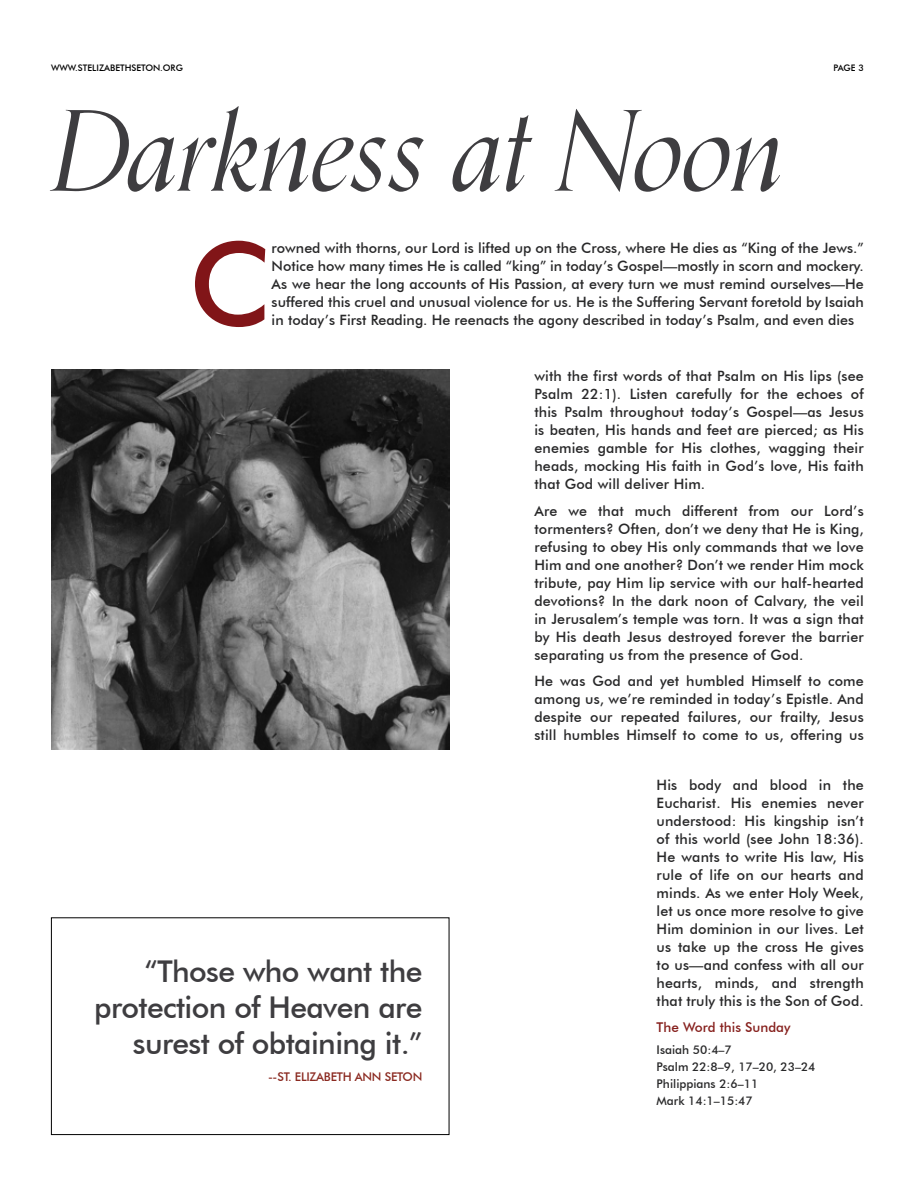
<style>
.page{position:relative;width:918px;height:1188px;background:#fff}
.page>*{position:absolute;margin:0;border:0;box-sizing:border-box;transform-origin:0 0}
.t1{font:500 114.9px "Futura BT";color:#811518}
.t2{font:italic 111px "Orpheus Pro";letter-spacing:-.015em;color:#3e3d40}
.t3{font:500 30px/36px "Futura BT";letter-spacing:-.02em;color:#3e3d40;text-align:right}
.t4{font:500 14.25px/18px "Futura BT";letter-spacing:.01em;color:#282829;text-align:justify}
.t5{font:500 13.5px "Futura BT";color:#86201d}
.t6{font:500 12px/17.2px "Futura BT";color:#282829}
.t7{font:500 12px "Futura BT";letter-spacing:-.02em;color:#8b2a21}
.t8{font:500 9px "Futura BT";color:#000}
</style>
<div class="page">
<img style="left:51px;top:369px;width:398px;height:381px">
<div style="left:51px;top:917px;width:398px;height:218px;border:1px solid #000"></div>
<p class="t8" style="left:51px;top:62px;width:133px">WWW.STELIZABETHSETON.ORG</p>
<p class="t8" style="left:834px;top:62px;width:32px">PAGE 3</p>
<h2 class="t2" style="left:51px;top:64px;width:735px">Darkness at Noon</h2>
<h1 class="t1" style="left:189px;top:214px;width:84px">C</h1>
<p class="t4" style="left:272px;top:239px;width:594px">rowned with thorns, our Lord is lifted up on the Cross, where He dies as “King of the Jews.” Notice how many times He is called “king” in today’s Gospel—mostly in scorn and mockery.<br>As we hear the long accounts of His Passion, at every turn we must remind ourselves—He suffered this cruel and unusual violence for us. He is the Suffering Servant foretold by Isaiah in today’s First Reading. He reenacts the agony described in today’s Psalm, and even dies</p>
<h3 class="t3" style="left:94px;top:953px;width:330px">“Those who want the protection of Heaven are surest of obtaining it.”</h3>
<p class="t7" style="left:268px;top:1070px;width:156px">--ST. ELIZABETH ANN SETON</p>
<p class="t4" style="left:534px;top:367px;width:331px">with the first words of that Psalm on His lips (see Psalm 22:1). Listen carefully for the echoes of this Psalm throughout today’s Gospel—as Jesus is beaten, His hands and feet are pierced; as His enemies gamble for His clothes, wagging their heads, mocking His faith in God’s love, His faith that God will deliver Him.</p>
<p class="t4" style="left:534px;top:502px;width:331px">Are we that much different from our Lord’s tormenters? Often, don’t we deny that He is King, refusing to obey His only commands that we love Him and one another? Don’t we render Him mock tribute, pay Him lip service with our half-hearted devotions? In the dark noon of Calvary, the veil in Jerusalem’s temple was torn. It was a sign that by His death Jesus destroyed forever the barrier separating us from the presence of God.</p>
<p class="t4" style="left:534px;top:672px;width:331px">He was God and yet humbled Himself to come among us, we’re reminded in today’s Epistle. And despite our repeated failures, our frailty, Jesus still humbles Himself to come to us, offering us</p>
<p class="t4" style="left:657px;top:776px;width:209px">His body and blood in the Eucharist. His enemies never understood: His kingship isn’t of this world (see John 18:36).<br>He wants to write His law, His rule of life on our hearts and minds. As we enter Holy Week, let us once more resolve to give Him dominion in our lives. Let us take up the cross He gives to us—and confess with all our hearts, minds, and strength that truly this is the Son of God.</p>
<p class="t5" style="left:657px;top:1019px;width:135px">The Word this Sunday</p>
<p class="t6" style="left:657px;top:1041px;width:160px">Isaiah 50:4–7<br>Psalm 22:8–9, 17–20, 23–24<br>Philippians 2:6–11<br>Mark 14:1–15:47</p>
</div>
